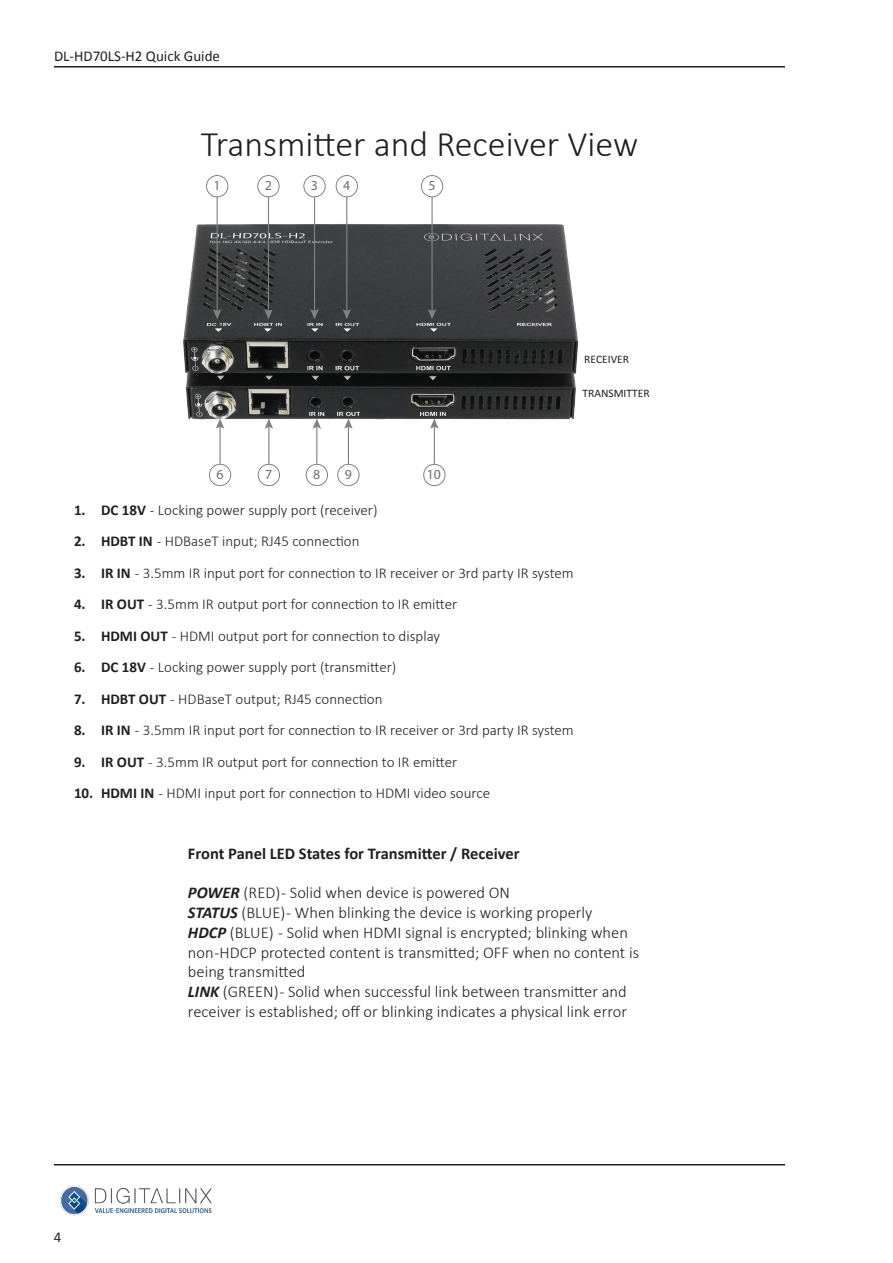
<style>
.page{position:relative;width:893px;height:1263px;background:#fff}
.page>*{position:absolute;margin:0;border:0;box-sizing:border-box;transform-origin:0 0}
.Main_Headings{font:300 36px "Calibri";color:#231f20}
.t1{font:300 16.5px/19.8px "Calibri";color:#231f20}
.t2{font:700 16.5px "Calibri";color:#231f20}
.t3{font:300 15px "Calibri";color:#231f20}
.t4{font:15px "Calibri";color:#231f20}
.t5{font:13.8px "Myriad Pro";color:#6c6d70}
.t6{font:11.55px "Calibri";color:#231f20}
.s1{font-weight:700}
.s2{font-weight:700;font-style:italic}
</style>
<div class="page">
<hr style="left:54px;top:66px;width:731px;height:2px;background:#231f20">
<hr style="left:54px;top:1164px;width:731px;height:1px;background:#231f20">
<img style="left:60px;top:1185px;width:152px;height:31px">
<img style="left:183px;top:220px;width:396px;height:200px">
<div style="left:206px;top:175px;width:22px;height:22px;border:1px solid #808285;border-radius:50%"></div>
<hr style="left:217px;top:197px;width:1px;height:115px;background:#808285">
<svg style="left:213px;top:309px;width:8px;height:10px"></svg>
<div style="left:209px;top:464px;width:22px;height:22px;border:1px solid #808285;border-radius:50%"></div>
<hr style="left:219px;top:425px;width:2px;height:39px;background:#808285">
<svg style="left:216px;top:418px;width:8px;height:11px"></svg>
<div style="left:258px;top:464px;width:22px;height:22px;border:1px solid #808285;border-radius:50%"></div>
<hr style="left:268px;top:425px;width:1px;height:39px;background:#808285">
<svg style="left:265px;top:418px;width:8px;height:11px"></svg>
<div style="left:306px;top:464px;width:22px;height:22px;border:1px solid #808285;border-radius:50%"></div>
<hr style="left:316px;top:425px;width:1px;height:39px;background:#808285">
<svg style="left:313px;top:418px;width:8px;height:11px"></svg>
<div style="left:337px;top:464px;width:22px;height:22px;border:1px solid #808285;border-radius:50%"></div>
<hr style="left:348px;top:425px;width:1px;height:39px;background:#808285">
<svg style="left:344px;top:418px;width:9px;height:11px"></svg>
<div style="left:423px;top:464px;width:22px;height:22px;border:1px solid #808285;border-radius:50%"></div>
<hr style="left:434px;top:425px;width:1px;height:39px;background:#808285">
<svg style="left:430px;top:418px;width:9px;height:11px"></svg>
<div style="left:257px;top:175px;width:23px;height:22px;border:1px solid #808285;border-radius:50%"></div>
<hr style="left:268px;top:197px;width:1px;height:115px;background:#808285">
<svg style="left:264px;top:309px;width:9px;height:10px"></svg>
<div style="left:303px;top:175px;width:23px;height:22px;border:1px solid #808285;border-radius:50%"></div>
<hr style="left:314px;top:197px;width:1px;height:115px;background:#808285">
<svg style="left:310px;top:309px;width:9px;height:10px"></svg>
<div style="left:336px;top:175px;width:22px;height:22px;border:1px solid #808285;border-radius:50%"></div>
<hr style="left:346px;top:197px;width:1px;height:115px;background:#808285">
<svg style="left:343px;top:309px;width:8px;height:10px"></svg>
<div style="left:421px;top:175px;width:22px;height:22px;border:1px solid #808285;border-radius:50%"></div>
<hr style="left:431px;top:197px;width:2px;height:115px;background:#808285">
<svg style="left:428px;top:309px;width:8px;height:10px"></svg>
<p class="t4" style="left:54px;top:47px;width:168px">DL-HD70LS-H2 Quick Guide</p>
<p class="Main_Headings" style="left:201px;top:122px;width:439px">Transmitter and Receiver View</p>
<p class="t5" style="left:214px;top:177px;width:9px">1</p>
<p class="t5" style="left:265px;top:177px;width:9px">2</p>
<p class="t5" style="left:311px;top:177px;width:9px">3</p>
<p class="t5" style="left:343px;top:177px;width:9px">4</p>
<p class="t5" style="left:428px;top:177px;width:9px">5</p>
<p class="t6" style="left:584px;top:352px;width:46px">RECEIVER</p>
<p class="t6" style="left:582px;top:386px;width:69px">TRANSMITTER</p>
<p class="t5" style="left:216px;top:466px;width:9px">6</p>
<p class="t5" style="left:265px;top:466px;width:9px">7</p>
<p class="t5" style="left:313px;top:466px;width:9px">8</p>
<p class="t5" style="left:345px;top:466px;width:9px">9</p>
<p class="t5" style="left:427px;top:466px;width:16px">10</p>
<p class="t3" style="left:74px;top:500px;width:305px"><span class="s1">1. DC 18V</span> - Locking power supply port (receiver)</p>
<p class="t3" style="left:74px;top:532px;width:287px"><span class="s1">2. HDBT IN</span> - HDBaseT input; RJ45 connection</p>
<p class="t3" style="left:74px;top:563px;width:501px"><span class="s1">3. IR IN</span> - 3.5mm IR input port for connection to IR receiver or 3rd party IR system</p>
<p class="t3" style="left:74px;top:595px;width:385px"><span class="s1">4. IR OUT</span> - 3.5mm IR output port for connection to IR emitter</p>
<p class="t3" style="left:74px;top:626px;width:367px"><span class="s1">5. HDMI OUT</span> - HDMI output port for connection to display</p>
<p class="t3" style="left:74px;top:658px;width:324px"><span class="s1">6. DC 18V</span> - Locking power supply port (transmitter)</p>
<p class="t3" style="left:74px;top:689px;width:310px"><span class="s1">7. HDBT OUT</span> - HDBaseT output; RJ45 connection</p>
<p class="t3" style="left:74px;top:721px;width:501px"><span class="s1">8. IR IN</span> - 3.5mm IR input port for connection to IR receiver or 3rd party IR system</p>
<p class="t3" style="left:74px;top:752px;width:385px"><span class="s1">9. IR OUT</span> - 3.5mm IR output port for connection to IR emitter</p>
<p class="t3" style="left:74px;top:784px;width:418px"><span class="s1">10. HDMI IN</span> - HDMI input port for connection to HDMI video source</p>
<p class="t4" style="left:54px;top:1228px;width:9px">4</p>
<p class="t2" style="left:188px;top:842px;width:333px">Front Panel LED States for Transmitter / Receiver</p>
<p class="t1" style="left:188px;top:882px;width:324px"><span class="s2">POWER</span> (RED) - Solid when device is powered ON</p>
<p class="t1" style="left:188px;top:902px;width:406px"><span class="s2">STATUS</span> (BLUE) - When blinking the device is working properly</p>
<p class="t1" style="left:188px;top:922px;width:453px"><span class="s2">HDCP</span> (BLUE) - Solid when HDMI signal is encrypted; blinking when non -HDCP protected content is transmitted; OFF when no content is being transmitted</p>
<p class="t1" style="left:188px;top:981px;width:441px"><span class="s2">LINK</span> (GREEN) - Solid when successful link between transmitter and receiver is established; off or blinking indicates a physical link error</p>
</div>
